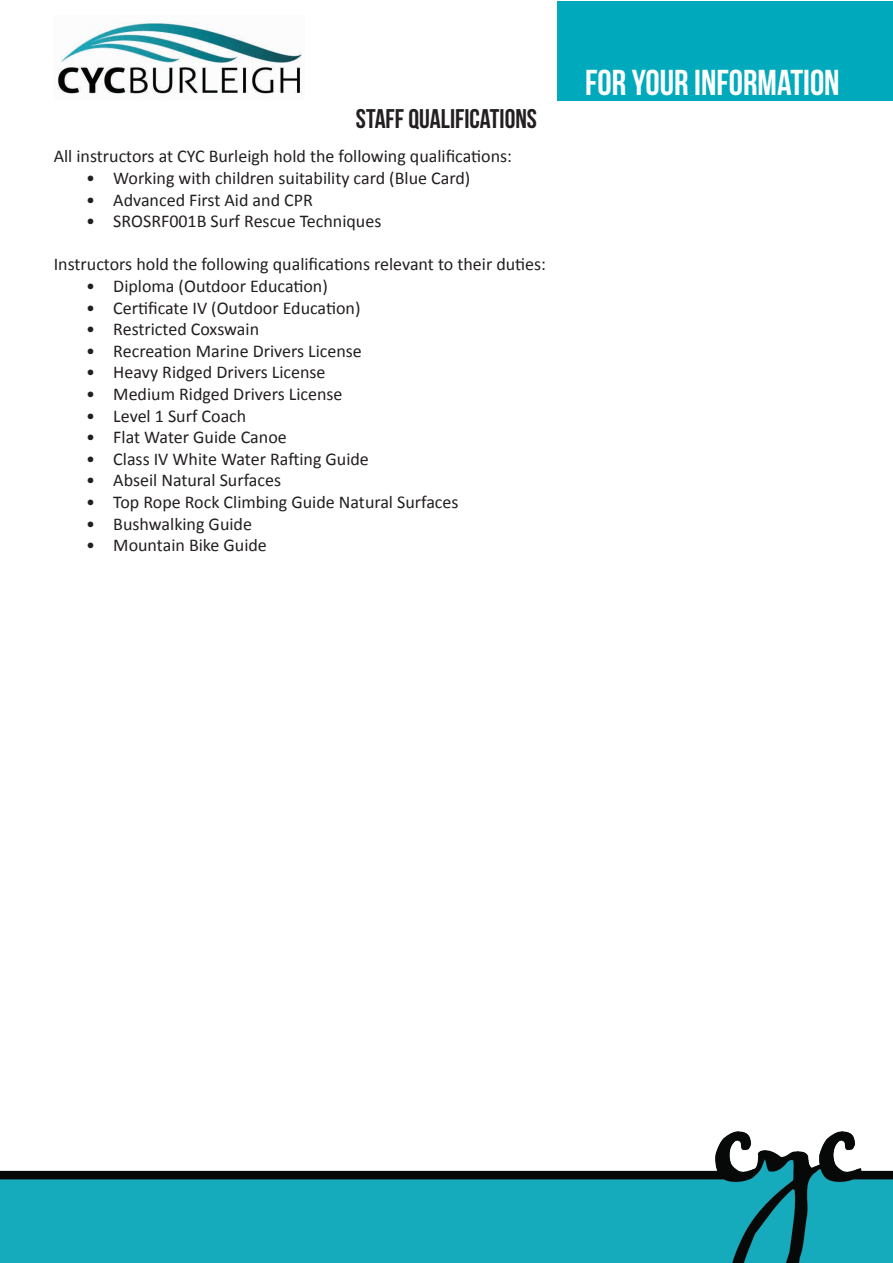
<style>
.page{position:relative;width:893px;height:1263px;background:#fff}
.page>*{position:absolute;margin:0;border:0;box-sizing:border-box;transform-origin:0 0}
.t1{font:36px "Bebas Neue";color:#fff}
.t2{font:27px "Bebas Neue";color:#231f20}
.t3{font:18px "Calibri";color:#231f20}
</style>
<div class="page">
<img style="left:57px;top:22px;width:245px;height:72px">
<img style="left:0;top:1131px;width:893px;height:132px">
<div style="left:558px;top:1px;width:335px;height:99px;background:#00aabc"></div>
<h2 class="t2" style="left:356px;top:104px;width:183px">STAFF QUALIFICATIONS</h2>
<p class="t3" style="left:54px;top:145px;width:460px">All instructors at CYC Burleigh hold the following qualifications:</p>
<p class="t3" style="left:86px;top:167px;width:386px">• Working with children suitability card (Blue Card)</p>
<p class="t3" style="left:86px;top:188px;width:228px">• Advanced First Aid and CPR</p>
<p class="t3" style="left:86px;top:210px;width:297px">• SROSRF001B Surf Rescue Techniques</p>
<p class="t3" style="left:54px;top:253px;width:494px">Instructors hold the following qualifications relevant to their duties:</p>
<p class="t3" style="left:86px;top:275px;width:243px">• Diploma (Outdoor Education)</p>
<p class="t3" style="left:86px;top:296px;width:276px">• Certificate IV (Outdoor Education)</p>
<p class="t3" style="left:86px;top:318px;width:174px">• Restricted Coxswain</p>
<p class="t3" style="left:86px;top:340px;width:277px">• Recreation Marine Drivers License</p>
<p class="t3" style="left:86px;top:361px;width:241px">• Heavy Ridged Drivers License</p>
<p class="t3" style="left:86px;top:383px;width:258px">• Medium Ridged Drivers License</p>
<p class="t3" style="left:86px;top:404px;width:162px">• Level 1 Surf Coach</p>
<p class="t3" style="left:86px;top:426px;width:202px">• Flat Water Guide Canoe</p>
<p class="t3" style="left:86px;top:448px;width:284px">• Class IV White Water Rafting Guide</p>
<p class="t3" style="left:86px;top:469px;width:196px">• Abseil Natural Surfaces</p>
<p class="t3" style="left:86px;top:491px;width:374px">• Top Rope Rock Climbing Guide Natural Surfaces</p>
<p class="t3" style="left:86px;top:512px;width:167px">• Bushwalking Guide</p>
<p class="t3" style="left:86px;top:534px;width:182px">• Mountain Bike Guide</p>
<h1 class="t1" style="left:585px;top:62px;width:256px">FOR YOUR INFORMATION</h1>
</div>
